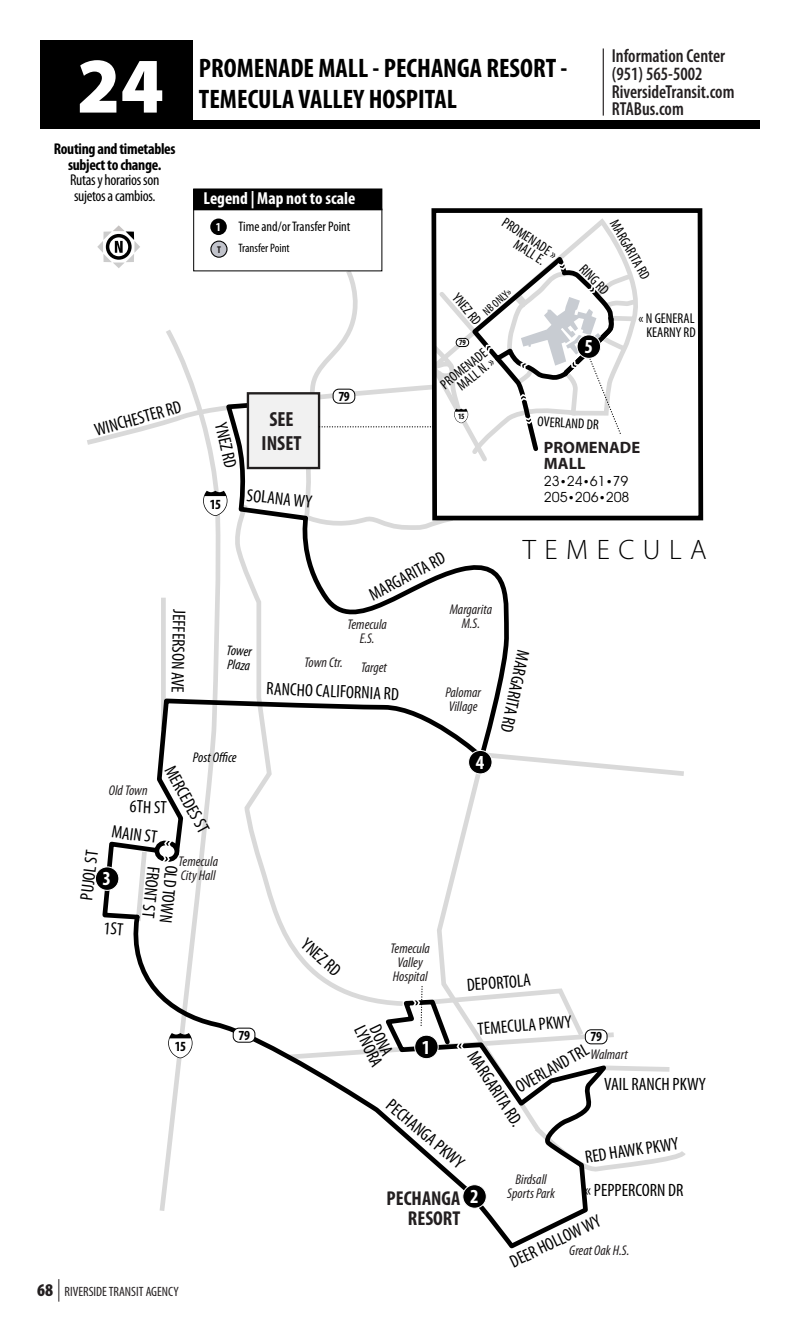
<style>
.page{position:relative;width:810px;height:1337px;background:#fff}
.page>*{position:absolute;margin:0;border:0;box-sizing:border-box;transform-origin:0 0}
.t1{font:900 79.2px "Myriad Pro";color:#fff;scale:.96 1}
.t2{font:300 28.35px "Myriad Pro";letter-spacing:.3em;color:#000}
.t3{font:700 condensed 26.78px "Myriad Pro";color:#000}
.t4{font:700 condensed 20.47px/24.5px "Myriad Pro";color:#231f20;text-align:center}
.t5{font:700 condensed 20.03px/20px "Myriad Pro";color:#231f20;text-align:right}
.t6{font:700 condensed 20.03px "Myriad Pro";color:#fff}
.t7{font:600 condensed 18.9px/17.6px "Myriad Pro";color:#231f20;scale:.96 1}
.t8{font:condensed 18px "Myriad Pro";color:#000}
.t9{font:700 condensed 17.32px "Myriad Pro";color:#fff}
.t10{font:700 16.43px/16.4px "Myriad Pro";color:#231f20}
.t11{font:700 condensed 15.75px/15.8px "Myriad Pro";letter-spacing:-.02em;color:#000;text-align:center}
.t12{font:italic condensed 14.17px/14.2px "Myriad Pro";color:#231f20;text-align:center}
.t13{font:condensed 14.17px/14.2px "Myriad Pro";color:#000;text-align:center}
.t14{font:14.17px/16.4px "Avant Garde IT Cby BT";color:#000}
.t15{font:italic condensed 14.17px/14.2px "Myriad Pro";color:#000}
.t16{font:condensed 13.95px "Myriad Pro";color:#000}
.t17{font:700 condensed 13.95px "Myriad Pro";letter-spacing:-.025em;color:#000}
.t18{font:condensed 13.5px "Myriad Pro";color:#231f20}
.t19{font:condensed 12.15px "Myriad Pro";color:#000}
.t20{font:condensed 11.47px "Myriad Pro";color:#000}
.t21{font:700 condensed 9.9px "Myriad Pro";color:#201d1e}
.t22{font:700 condensed 8.1px "Myriad Pro";color:#000}
.s1{font-weight:400}
.s2{font-weight:700;font-size:12.15px;color:#fff}
.s3{font-size:11.7px}
.s4{font-weight:900;font-size:18px}
.s5{font-weight:300;font-size:22.5px}
</style>
<div class="page">
<svg style="left:133px;top:922px;width:150px;height:273px"></svg>
<svg style="left:100px;top:533px;width:409px;height:389px"></svg>
<div style="left:40px;top:41px;width:720px;height:88px;background:#000"></div>
<div style="left:193px;top:35px;width:567px;height:85px;background:#fff"></div>
<svg style="left:443px;top:1172px;width:145px;height:74px"></svg>
<svg style="left:283px;top:749px;width:403px;height:423px"></svg>
<hr style="left:603px;top:48px;width:1px;height:68px;background:#231f20">
<svg style="left:168px;top:1033px;width:25px;height:25px"></svg>
<div style="left:95px;top:867px;width:24px;height:23px;background:#000;border-radius:50%"></div>
<div style="left:95px;top:866px;width:24px;height:24px;border:1px solid #fff;border-radius:50%"></div>
<div style="left:469px;top:750px;width:23px;height:24px;background:#000;border-radius:50%"></div>
<div style="left:468px;top:750px;width:24px;height:24px;border:1px solid #fff;border-radius:50%"></div>
<div style="left:415px;top:1035px;width:23px;height:23px;background:#000;border-radius:50%"></div>
<div style="left:414px;top:1034px;width:25px;height:25px;border:1px solid #fff;border-radius:50%"></div>
<div style="left:463px;top:1184px;width:23px;height:24px;background:#000;border-radius:50%"></div>
<div style="left:462px;top:1184px;width:25px;height:24px;border:1px solid #fff;border-radius:50%"></div>
<div style="left:233px;top:1028px;width:22px;height:14px;background:#fff;border-radius:6px"></div>
<div style="left:233px;top:1027px;width:22px;height:15px;border:1px solid #000;border-radius:6px"></div>
<div style="left:585px;top:1029px;width:22px;height:14px;background:#fff;border-radius:6px"></div>
<div style="left:585px;top:1029px;width:22px;height:15px;border:1px solid #000;border-radius:6px"></div>
<svg style="left:210px;top:218px;width:17px;height:17px"></svg>
<div style="left:194px;top:189px;width:188px;height:21px;background:#000"></div>
<svg style="left:87px;top:222px;width:355px;height:311px"></svg>
<svg style="left:429px;top:208px;width:275px;height:315px"></svg>
<svg style="left:133px;top:839px;width:47px;height:87px"></svg>
<p class="t1" style="left:77px;top:41px;width:92px">24</p>
<p class="t11" style="left:54px;top:141px;width:123px">Routing and timetables subject to change.<br><span class="s1">Rutas y horarios son sujetos a cambios.</span></p>
<p class="t8" style="left:92px;top:420px;width:91px;rotate:-15deg">WINCHESTER RD</p>
<p class="t8" style="left:189px;top:609px;width:85px;rotate:91deg">JEFFERSON AVE</p>
<p class="t3" style="left:199px;top:53px;width:370px">PROMENADE MALL - PECHANGA RESORT -</p>
<p class="t3" style="left:199px;top:84px;width:260px">TEMECULA VALLEY HOSPITAL</p>
<p class="t7" style="left:612px;top:48px;width:129px">Information Center (951) 565-5002<br>RiversideTransit.com<br>RTABus.com</p>
<p class="t9" style="left:204px;top:189px;width:153px">Legend | Map not to scale</p>
<p class="t21" style="left:217px;top:244px;width:5px">T</p>
<p class="t16" style="left:216px;top:219px;width:136px"><span class="s2">1</span> Time and/or Transfer Point</p>
<p class="t19" style="left:238px;top:242px;width:53px">Transfer Point</p>
<p class="t17" style="left:338px;top:388px;width:13px">79</p>
<p class="t13" style="left:525px;top:228px;width:43px;line-height:11.9px;text-align:left;text-indent:-22px;rotate:33deg">PROMENADE »<br>MALL E.</p>
<p class="t20" style="left:481px;top:308px;width:35px;rotate:-41deg">NB ONLY»</p>
<p class="t13" style="left:460px;top:290px;width:38px;rotate:50deg">YNEZ RD</p>
<p class="t22" style="left:459px;top:338px;width:8px">79</p>
<p class="t13" style="left:439px;top:382px;width:57px;line-height:11.7px;text-align:right;rotate:-39deg">PROMENADE<br>MALL N. »</p>
<p class="t13" style="left:619px;top:217px;width:68px;rotate:60deg">MARGARITA RD</p>
<p class="t13" style="left:587px;top:262px;width:37px;rotate:46deg">RING RD</p>
<p class="t6" style="left:584px;top:336px;width:10px">5</p>
<p class="t13" style="left:639px;top:312px;width:59px">« N GENERAL<br>KEARNY RD</p>
<p class="t8" style="left:230px;top:420px;width:48px;rotate:77deg">YNEZ RD</p>
<p class="t17" style="left:210px;top:496px;width:13px">15</p>
<p class="t4" style="left:262px;top:407px;width:41px">SEE<br>INSET</p>
<p class="t8" style="left:248px;top:485px;width:67px;rotate:6deg">SOLANA WY</p>
<p class="t22" style="left:458px;top:412px;width:8px">15</p>
<p class="t13" style="left:538px;top:415px;width:63px;rotate:3deg">OVERLAND DR</p>
<p class="t10" style="left:544px;top:439px;width:98px">PROMENADE<br>MALL</p>
<p class="t14" style="left:544px;top:472px;width:87px">23<span class="s3">•</span>24<span class="s3">•</span>61<span class="s3">•</span>79<br>205<span class="s3">•</span>206<span class="s3">•</span>208</p>
<p class="t15" style="left:227px;top:643px;width:27px;rotate:3deg">Tower<br>Plaza</p>
<p class="t8" style="left:366px;top:587px;width:85px;rotate:-28deg">MARGARITA RD</p>
<p class="t12" style="left:347px;top:617px;width:41px">Temecula<br>E.S.</p>
<p class="t12" style="left:305px;top:656px;width:40px">Town Ctr.</p>
<p class="t12" style="left:361px;top:660px;width:27px">Target</p>
<p class="t8" style="left:267px;top:678px;width:134px;rotate:3deg">RANCHO CALIFORNIA RD</p>
<p class="t12" style="left:450px;top:602px;width:44px">Margarita<br>M.S.</p>
<p class="t12" style="left:445px;top:685px;width:37px;text-align:left">Palomar<br>Village</p>
<p class="t2" style="left:523px;top:533px;width:185px">TEMECULA</p>
<p class="t8" style="left:533px;top:652px;width:85px;rotate:102deg">MARGARITA RD</p>
<p class="t15" style="left:193px;top:750px;width:45px">Post Office</p>
<p class="t8" style="left:178px;top:762px;width:75px;rotate:61deg">MERCEDES ST</p>
<p class="t12" style="left:109px;top:783px;width:40px">Old Town</p>
<p class="t8" style="left:130px;top:796px;width:39px;rotate:3deg">6TH ST</p>
<p class="t8" style="left:113px;top:821px;width:47px;rotate:8deg">MAIN ST</p>
<p class="t8" style="left:77px;top:898px;width:51px;rotate:-83deg">PUJOL ST</p>
<p class="t6" style="left:103px;top:867px;width:10px">3</p>
<p class="t12" style="left:179px;top:855px;width:41px;text-align:left">Temecula<br>City Hall</p>
<p class="t8" style="left:163px;top:867px;width:53px;rotate:96deg">FRONT ST</p>
<p class="t8" style="left:181px;top:866px;width:59px;rotate:96deg">OLD TOWN</p>
<p class="t6" style="left:476px;top:751px;width:10px">4</p>
<p class="t17" style="left:175px;top:1038px;width:13px">15</p>
<p class="t18" style="left:37px;top:1284px;width:143px"><span class="s4">68</span> <span class="s5">|</span> RIVERSIDE TRANSIT AGENCY</p>
<p class="t8" style="left:310px;top:934px;width:48px;rotate:41deg">YNEZ RD</p>
<p class="t12" style="left:390px;top:941px;width:41px">Temecula<br>Valley<br>Hospital</p>
<p class="t8" style="left:466px;top:975px;width:66px;rotate:-5deg">DEPORTOLA</p>
<p class="t8" style="left:477px;top:1019px;width:96px;rotate:-5deg">TEMECULA PKWY</p>
<p class="t8" style="left:383px;top:1021px;width:34px;rotate:64deg">DONA</p>
<p class="t8" style="left:368px;top:1022px;width:45px;rotate:64deg">LYNORA</p>
<p class="t17" style="left:238px;top:1027px;width:13px">79</p>
<p class="t17" style="left:591px;top:1029px;width:13px">79</p>
<p class="t6" style="left:422px;top:1036px;width:10px">1</p>
<p class="t8" style="left:512px;top:1079px;width:83px;rotate:-30deg">OVERLAND TRL</p>
<p class="t12" style="left:591px;top:1047px;width:39px">Walmart</p>
<p class="t8" style="left:480px;top:1047px;width:88px;rotate:57deg">MARGARITA RD.</p>
<p class="t8" style="left:604px;top:1074px;width:103px">VAIL RANCH PKWY</p>
<p class="t8" style="left:395px;top:1095px;width:98px;rotate:40deg">PECHANGA PKWY</p>
<p class="t8" style="left:584px;top:1147px;width:96px;rotate:-9deg">RED HAWK PKWY</p>
<p class="t8" style="left:585px;top:1180px;width:100px">« PEPPERCORN DR</p>
<p class="t12" style="left:507px;top:1172px;width:49px">Birdsall<br>Sports Park</p>
<p class="t6" style="left:470px;top:1185px;width:10px">2</p>
<p class="t5" style="left:387px;top:1188px;width:75px">PECHANGA<br>RESORT</p>
<p class="t8" style="left:507px;top:1253px;width:101px;rotate:-26deg">DEER HOLLOW WY</p>
<p class="t12" style="left:569px;top:1243px;width:62px">Great Oak H.S.</p>
</div>
